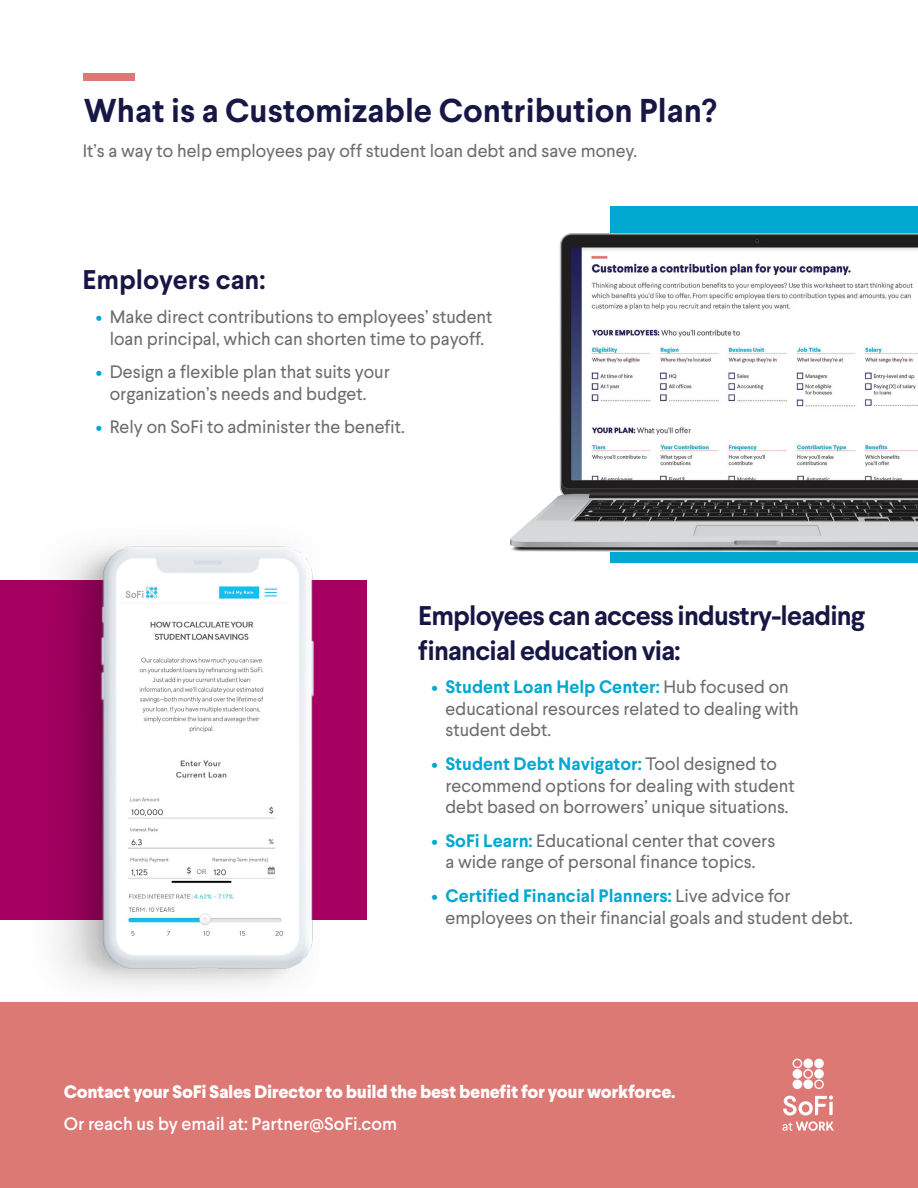
<style>
.page{position:relative;width:918px;height:1188px;background:#fff}
.page>*{position:absolute;margin:0;border:0;box-sizing:border-box;transform-origin:0 0}
.t1{font:700 33px "Larsseit";color:#171746}
.Body{font:700 27px/34.5px "Larsseit";letter-spacing:-.03em;color:#171746}
.Body-2{font:700 27px "Larsseit";color:#171746}
.Body-3{font:18px/21.6px "Larsseit";color:#6c6d70;text-align:center}
.Body-4{font:800 18px "Larsseit";letter-spacing:-.02em;color:#fff}
.Body-5{font:500 18px "Larsseit";color:#fff}
.t2{font:700 13.5px "Larsseit";color:#fff}
.s1{color:#00a7cf}
.s2{font-weight:700;color:#00a7cf}
</style>
<div class="page">
<div style="left:610px;top:207px;width:308px;height:356px;background:#00a7cf"></div>
<div style="left:0;top:580px;width:367px;height:340px;background:#a70063"></div>
<div style="left:83px;top:73px;width:52px;height:8px;background:#dd7975"></div>
<img style="left:510px;top:233px;width:408px;height:319px">
<img style="left:57px;top:544px;width:257px;height:442px">
<img style="left:119px;top:586px;width:171px;height:300px">
<img style="left:119px;top:888px;width:172px;height:52px">
<div style="left:0;top:1002px;width:918px;height:186px;background:#dd7975"></div>
<svg style="left:783px;top:1121px;width:51px;height:10px"></svg>
<svg style="left:793px;top:1059px;width:31px;height:30px"></svg>
<svg style="left:783px;top:1095px;width:50px;height:20px"></svg>
<p class="t1" style="left:84px;top:89px;width:634px">What is a Customizable Contribution Plan?</p>
<p class="Body-3" style="left:83px;top:140px;width:556px">It’s a way to help employees pay off student loan debt and save money.</p>
<p class="Body-2" style="left:82px;top:263px;width:185px">Employers can:</p>
<p class="Body-3" style="left:96px;top:306px;width:398px"><span class="s1">•</span> Make direct contributions to employees’ student loan principal, which can shorten time to payoff.</p>
<p class="Body-3" style="left:96px;top:361px;width:295px"><span class="s1">•</span> Design a flexible plan that suits your organization’s needs and budget.</p>
<p class="Body-3" style="left:96px;top:416px;width:310px"><span class="s1">•</span> Rely on SoFi to administer the benefit.</p>
<p class="Body" style="left:418px;top:598px;width:448px">Employees can access industry-leading financial education via:</p>
<p class="Body-3" style="left:445px;top:676px;width:355px;text-align:left;text-indent:-14px"><span class="s1">•</span> <span class="s2">Student Loan Help Center:</span> Hub focused on educational resources related to dealing with student debt.</p>
<p class="Body-3" style="left:445px;top:753px;width:351px;text-align:left;text-indent:-14px"><span class="s1">•</span> <span class="s2">Student Debt Navigator:</span> Tool designed to recommend options for dealing with student debt based on borrowers’ unique situations.</p>
<p class="Body-3" style="left:432px;top:830px;width:345px"><span class="s1">•</span> <span class="s2">SoFi Learn:</span> Educational center that covers a wide range of personal finance topics.</p>
<p class="Body-3" style="left:445px;top:885px;width:409px;text-align:left;text-indent:-14px"><span class="s1">•</span> <span class="s2">Certified Financial Planners:</span> Live advice for employees on their financial goals and student debt.</p>
<p class="Body-4" style="left:64px;top:1080px;width:613px">Contact your SoFi Sales Director to build the best benefit for your workforce.</p>
<p class="Body-5" style="left:64px;top:1112px;width:335px">Or reach us by email at: Partner@SoFi.com</p>
<p class="t2" style="left:91px;top:1123px;width:8px">2</p>
</div>
